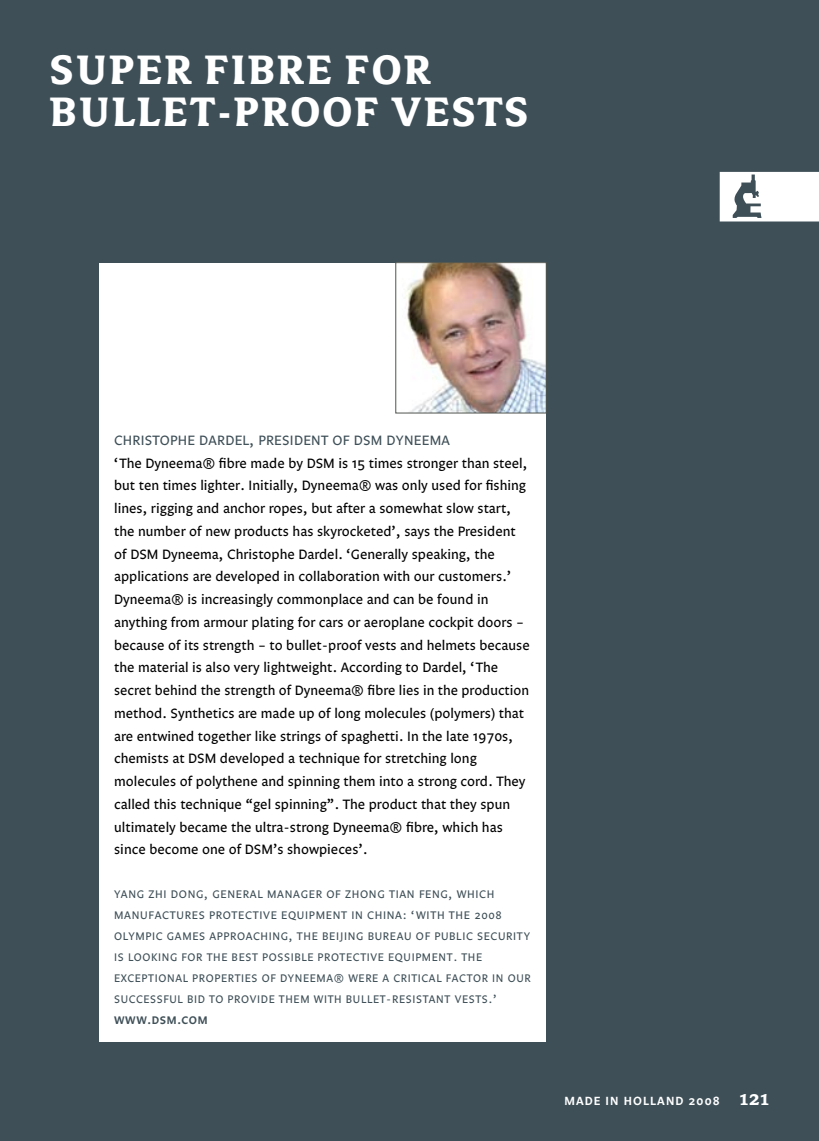
<style>
.page{position:relative;width:819px;height:1141px;background:#3e4f57}
.page>*{position:absolute;margin:0;border:0;box-sizing:border-box;transform-origin:0 0}
.t1{font:700 45.5px/42px "Avance";letter-spacing:.04em;color:#fff}
.t2{font:14px/22.8px "Legato";color:#000}
.t3{font:14px "Legato";letter-spacing:.02em;color:#3e4f57}
.t4{font:600 12.25px "Legato";letter-spacing:.09em;color:#fff}
.t5{font:11.38px/21px "Legato";letter-spacing:.06em;color:#3e4f57}
.t6{font:600 11.38px "Legato";letter-spacing:.06em;color:#3e4f57}
.s1{font-family:"Avance";font-weight:700;font-size:21px}
</style>
<div class="page">
<div style="left:99px;top:263px;width:447px;height:779px;background:#fff"></div>
<img style="left:395px;top:262px;width:151px;height:152px">
<svg style="left:719px;top:172px;width:100px;height:49px;background:#e5e7e9"></svg>
<h1 class="t1" style="left:50px;top:49px;width:480px">SUPER FIBRE FOR<br>BULLET-PROOF VESTS</h1>
<p class="t3" style="left:114px;top:432px;width:337px">Christophe Dardel, President of DSM Dyneema</p>
<p class="t2" style="left:114px;top:452px;width:417px">‘The Dyneema® fibre made by DSM is 15 times stronger than steel, but ten times lighter. I nitially, Dyneema® was only used for fishing lines, rigging and anchor ropes, but after a somewhat slow start, the number of new products has skyrocketed’, says the President of DSM Dyneema, Christophe Dardel. ‘Generally speaking, the applications are developed in collaboration with our customers.’ Dyneema® is increasingly commonplace and can be found in anything from armour plating for cars or aeroplane cockpit doors – because of its strength – to bullet-proof vests and helmets because the material is also very lightweight. According to Dardel, ‘The secret behind the strength of Dyneema® fibre lies in the production method. Synthetics are made up of long molecules (polymers) that are entwined together like strings of spaghetti. I n the late 1970s, chemists at DSM developed a technique for stretching long molecules of polythene and spinning them into a strong cord. They called this technique “gel spinning”. The product that they spun ultimately became the ultra-strong Dyneema® fibre, which has since become one of DSM’s showpieces’.</p>
<p class="t5" style="left:114px;top:884px;width:418px">Yang Zhi Dong, General Manager of Zhong Tian Feng, which manufactures protective equipm ent in China: ‘With the 2008<br>Olym pic Gam es approaching, the Beijing Bureau of Public Security is looking for the best poss ible protective equipm ent. The exceptional properties of Dyneema® were a critical factor in our successful bid to provide them with bullet-resistant vests.’</p>
<p class="t6" style="left:114px;top:1014px;width:12px">WWW</p>
<p class="t6" style="left:147px;top:1014px;width:61px">.DSM.COM</p>
<p class="t4" style="left:564px;top:1093px;width:10px">MADE</p>
<p class="t4" style="left:605px;top:1093px;width:28px">IN HOLLAND</p>
<p class="t4" style="left:688px;top:1093px;width:82px">2008 <span class="s1">121</span></p>
</div>
